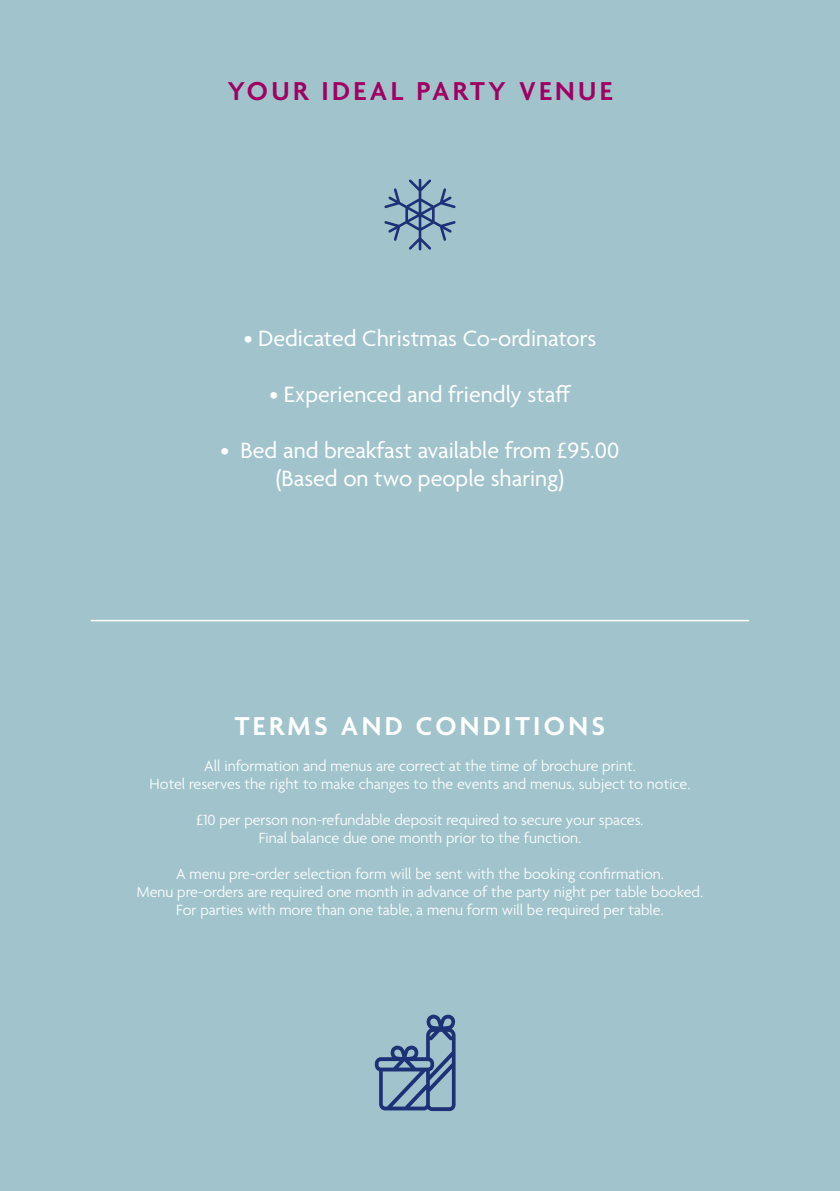
<style>
.page{position:relative;width:840px;height:1191px;background:#fff}
.page>*{position:absolute;margin:0;border:0;box-sizing:border-box;transform-origin:0 0}
.t1{font:600 28px "Agenda";letter-spacing:.12em;color:#a00062}
.t2{font:600 28px "Agenda";letter-spacing:.12em;color:#fff}
.t3{font:24px/28px "Agenda";color:#fff;text-align:center}
.t4{font:300 16px/18px "Agenda";color:#fff;text-align:center}
</style>
<div class="page">
<div style="left:0;top:0;width:839px;height:1191px;background:#a1c4cc"></div>
<svg style="left:384px;top:179px;width:71px;height:71px"></svg>
<hr style="left:91px;top:620px;width:657px;height:1px;background:#fff">
<svg style="left:374px;top:1014px;width:82px;height:97px"></svg>
<h1 class="t1" style="left:227px;top:76px;width:386px">YOUR IDEAL PARTY VENUE</h1>
<h2 class="t3" style="left:243px;top:326px;width:354px">• Dedicated Christmas Co-ordinators</h2>
<h2 class="t3" style="left:269px;top:382px;width:303px">• Experienced and friendly staff</h2>
<h2 class="t3" style="left:220px;top:438px;width:400px">• Bed and breakfast available from £95.00 (Based on two people sharing)</h2>
<h1 class="t2" style="left:235px;top:711px;width:371px">TERMS AND CONDITIONS</h1>
<p class="t4" style="left:149px;top:758px;width:542px">All information and menus are correct at the time of brochure print.<br>Hotel reserves the right to make changes to the events and menus, subject to notice.</p>
<p class="t4" style="left:196px;top:812px;width:448px">£10 per person non-refundable deposit required to secure your spaces.<br>Final balance due one month prior to the function.</p>
<p class="t4" style="left:137px;top:866px;width:567px">A menu pre-order selection form will be sent with the booking confirmation.<br>Menu pre-orders are required one month in advance of the party night per table booked.<br>For parties with more than one table, a menu form will be required per table.</p>
</div>
